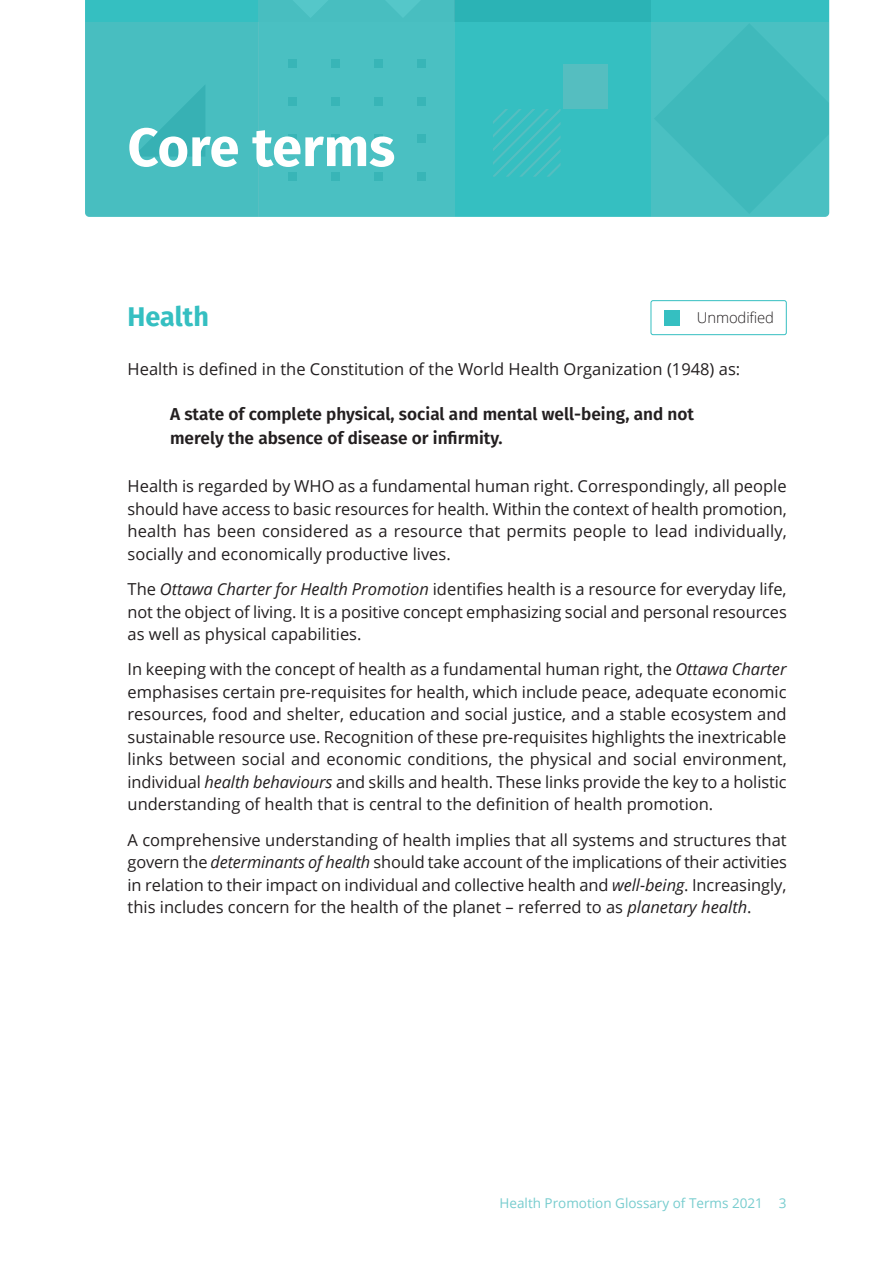
<style>
.page{position:relative;width:893px;height:1263px;background:#fff}
.page>*{position:absolute;margin:0;border:0;box-sizing:border-box;transform-origin:0 0}
.t1{font:700 54px "Fira Sans";color:#fff}
.t2{font:700 27px "Fira Sans";color:#35bfc1}
.t3{font:600 17.25px/24px "Fira Sans";color:#231f20}
.t4{font:16.5px/22.5px "Open Sans";color:#231f20;text-align:justify}
.t5{font:300 15px "Open Sans";letter-spacing:-.01em;color:#231f20}
.t6{font:13.5px "Open Sans";color:#77ccce}
.s1{font-style:italic}
</style>
<div class="page">
<div style="left:85px;top:0;width:744px;height:217px;background:#35bfc1"></div>
<div style="left:259px;top:22px;width:196px;height:195px;background:#4ac0c2"></div>
<div style="left:417px;top:97px;width:9px;height:8px;background:#38b5b7"></div>
<div style="left:417px;top:59px;width:9px;height:8px;background:#38b5b7"></div>
<div style="left:374px;top:97px;width:9px;height:8px;background:#38b5b7"></div>
<div style="left:374px;top:59px;width:9px;height:8px;background:#38b5b7"></div>
<div style="left:417px;top:173px;width:9px;height:8px;background:#38b5b7"></div>
<div style="left:417px;top:135px;width:9px;height:8px;background:#38b5b7"></div>
<div style="left:374px;top:173px;width:9px;height:8px;background:#38b5b7"></div>
<div style="left:374px;top:135px;width:9px;height:8px;background:#38b5b7"></div>
<div style="left:331px;top:97px;width:8px;height:8px;background:#38b5b7"></div>
<div style="left:331px;top:59px;width:8px;height:8px;background:#38b5b7"></div>
<div style="left:288px;top:97px;width:8px;height:8px;background:#38b5b7"></div>
<div style="left:288px;top:59px;width:8px;height:8px;background:#38b5b7"></div>
<div style="left:288px;top:173px;width:8px;height:8px;background:#38b5b7"></div>
<div style="left:288px;top:135px;width:8px;height:8px;background:#38b5b7"></div>
<div style="left:331px;top:173px;width:8px;height:8px;background:#38b5b7"></div>
<div style="left:331px;top:135px;width:8px;height:8px;background:#38b5b7"></div>
<div style="left:651px;top:22px;width:178px;height:195px;background:#4ac0c2"></div>
<div style="left:455px;top:0;width:196px;height:22px;background:#2bb3b5"></div>
<div style="left:259px;top:0;width:196px;height:22px;background:#48bec0"></div>
<div style="left:85px;top:22px;width:174px;height:195px;background:#48bec0"></div>
<svg style="left:134px;top:85px;width:71px;height:72px"></svg>
<svg style="left:293px;top:0;width:127px;height:17px"></svg>
<svg style="left:655px;top:24px;width:174px;height:189px"></svg>
<svg style="left:493px;top:109px;width:68px;height:68px;background:#3bbec0"></svg>
<div style="left:563px;top:64px;width:44px;height:45px;background:#55bec0"></div>
<div style="left:651px;top:300px;width:136px;height:35px;border:1px solid #35bfc1;border-radius:2px"></div>
<div style="left:664px;top:310px;width:16px;height:16px;background:#35bfc1"></div>
<h1 class="t1" style="left:128px;top:102px;width:269px">Core terms</h1>
<h2 class="t2" style="left:128px;top:294px;width:83px">Health</h2>
<p class="t4" style="left:128px;top:357px;width:614px">Health is defined in the Constitution of the World Health Organization (1948) as:</p>
<p class="t3" style="left:170px;top:401px;width:526px">A state of complete physical, social and mental well-being, and not merely the absence of disease or infirmity.</p>
<p class="t4" style="left:128px;top:475px;width:661px">Health is regarded by WHO as a fundamental human right. Correspondingly, all people should have access to basic resources for health. Within the context of health promotion, health has been considered as a resource that permits people to lead individually, socially and economically productive lives.</p>
<p class="t4" style="left:128px;top:577px;width:661px">The <span class="s1">Ottawa Charter for Health Promotion</span> identifies health is a resource for everyday life, not the object of living. It is a positive concept emphasizing social and personal resources as well as physical capabilities.</p>
<p class="t4" style="left:128px;top:658px;width:661px">In keeping with the concept of health as a fundamental human right, the <span class="s1">Ottawa Charter </span>emphasises certain pre-requisites for health, which include peace, adequate economic resources, food and shelter, education and social justice, and a stable ecosystem and sustainable resource use. Recognition of these pre-requisites highlights the inextricable links between social and economic conditions, the physical and social environment, individual <span class="s1">health behaviours</span> and skills and health. These links provide the key to a holistic understanding of health that is central to the definition of health promotion.</p>
<p class="t4" style="left:128px;top:828px;width:661px">A comprehensive understanding of health implies that all systems and structures that govern the <span class="s1">determinants of health</span> should take account of the implications of their activities in relation to their impact on individual and collective health and <span class="s1">well-being</span>. Increasingly, this includes concern for the health of the planet – referred to as <span class="s1">planetary health</span>.</p>
<p class="t5" style="left:697px;top:307px;width:79px">Unmodified</p>
<p class="t6" style="left:499px;top:1193px;width:289px">Health Promotion Glossary of Terms 2021 3</p>
</div>
